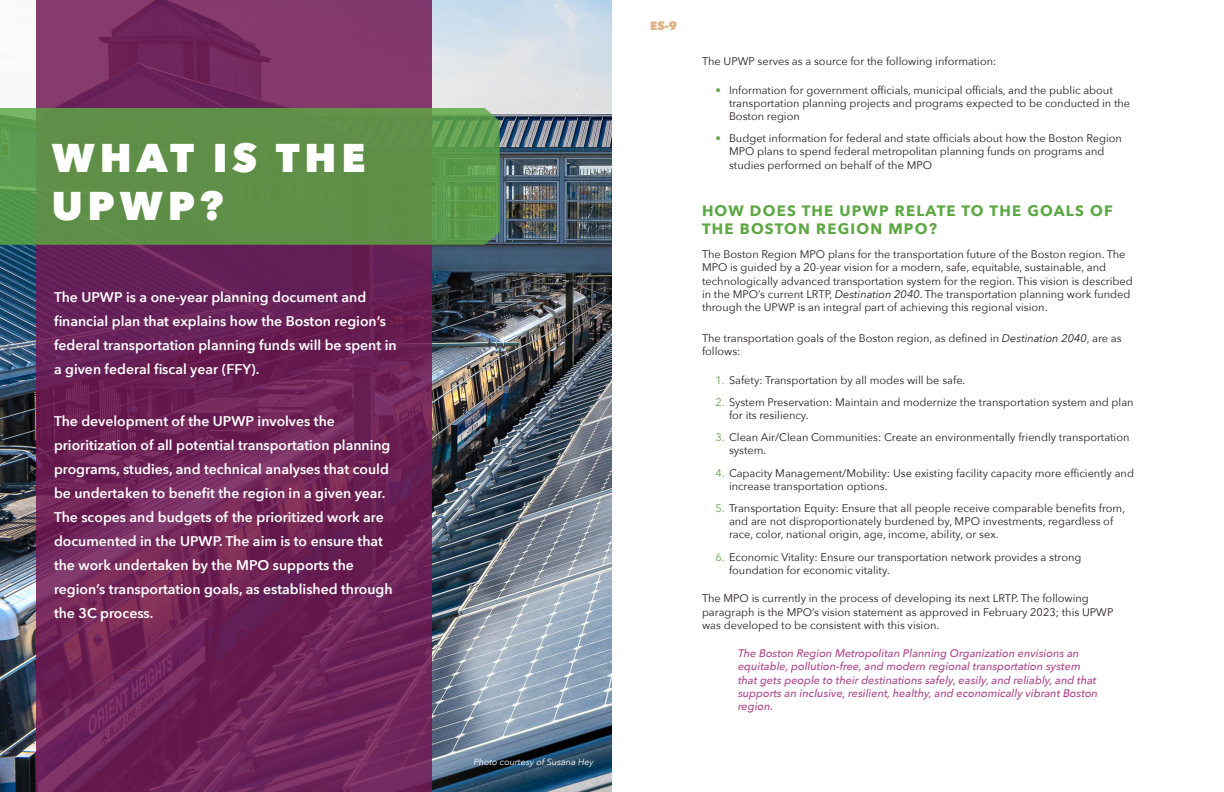
<style>
.page{position:relative;width:1224px;height:792px;background:#fff}
.page>*{position:absolute;margin:0;border:0;box-sizing:border-box;transform-origin:0 0}
.Heading_1{font:800 40px/48px "Avenir Next";letter-spacing:.12em;color:#fff}
.Heading_2{font:700 15px/18px "Avenir Next";letter-spacing:.08em;color:#5da744}
.Paragraph_Style_2{font:600 14px/24px "Avenir Next";color:#fff}
.t1{font:800 12px "Avenir Next";color:#e0b181}
.t2{font:11px/13.2px "Avenir Next";color:#231f20}
.t3{font:italic 500 11px/13.2px "Avenir Next";color:#ac478c}
.t4{font:italic 9px "Avenir Next";color:#fff}
.s1{color:#5da744}
.s2{font-style:italic}
</style>
<div class="page">
<img style="left:0;top:0;width:612px;height:792px">
<svg style="left:36px;top:0;width:396px;height:792px;background:#6f2559"></svg>
<svg style="left:0;top:108px;width:500px;height:137px;background:#5e9149"></svg>
<p class="Heading_1" style="left:52px;top:134px;width:315px">WHAT IS THE<br>UPWP?</p>
<p class="Paragraph_Style_2" style="left:54px;top:285px;width:344px">The UPWP is a one-year planning document and financial plan that explains how the Boston region’s federal transportation planning funds will be spent in a given federal fiscal year (FFY).</p>
<p class="Paragraph_Style_2" style="left:54px;top:409px;width:340px">The development of the UPWP involves the prioritization of all potential transportation planning programs, studies, and technical analyses that could be undertaken to benefit the region in a given year.<br>The scopes and budgets of the prioritized work are documented in the UPWP. The aim is to ensure that the work undertaken by the MPO supports the region’s transportation goals, as established through the 3C process.</p>
<p class="t4" style="left:474px;top:754px;width:122px">Photo courtesy of Susana Hey</p>
<p class="t1" style="left:650px;top:18px;width:29px">ES-9</p>
<p class="t2" style="left:702px;top:54px;width:296px">The UPWP serves as a source for the following information:</p>
<p class="t2" style="left:729px;top:83px;width:403px;text-indent:-14px"><span class="s1">•</span> Information for government officials, municipal officials, and the public about transportation planning projects and programs expected to be conducted in the<br>Boston region</p>
<p class="t2" style="left:729px;top:131px;width:394px;text-indent:-14px"><span class="s1">•</span> Budget information for federal and state officials about how the Boston Region<br>MPO plans to spend federal metropolitan planning funds on programs and studies performed on behalf of the MPO</p>
<p class="Heading_2" style="left:702px;top:202px;width:412px">HOW DOES THE UPWP RELATE TO THE GOALS OF<br>THE BOSTON REGION MPO?</p>
<p class="t2" style="left:702px;top:247px;width:432px">The Boston Region MPO plans for the transportation future of the Boston region. The MPO is guided by a 20-year vision for a modern, safe, equitable, sustainable, and technologically advanced transportation system for the region. This vision is described in the MPO’s current LRTP, <span class="s2">Destination 2040</span>. The transportation planning work funded through the UPWP is an integral part of achieving this regional vision.</p>
<p class="t2" style="left:702px;top:331px;width:421px">The transportation goals of the Boston region, as defined in <span class="s2">Destination 2040</span>, are as follows:</p>
<p class="t2" style="left:716px;top:373px;width:251px"><span class="s1">1.</span> Safety: Transportation by all modes will be safe.</p>
<p class="t2" style="left:729px;top:395px;width:406px;text-indent:-13px"><span class="s1">2.</span> System Preservation: Maintain and modernize the transportation system and plan for its resiliency.</p>
<p class="t2" style="left:729px;top:430px;width:402px;text-indent:-13px"><span class="s1">3.</span> Clean Air/Clean Communities: Create an environmentally friendly transportation system.</p>
<p class="t2" style="left:729px;top:466px;width:407px;text-indent:-13px"><span class="s1">4.</span> Capacity Management/Mobility: Use existing facility capacity more efficiently and increase transportation options.</p>
<p class="t2" style="left:729px;top:501px;width:398px;text-indent:-13px"><span class="s1">5.</span> Transportation Equity: Ensure that all people receive comparable benefits from, and are not disproportionately burdened by, MPO investments, regardless of race, color, national origin, age, income, ability, or sex.</p>
<p class="t2" style="left:729px;top:550px;width:354px;text-indent:-13px"><span class="s1">6.</span> Economic Vitality: Ensure our transportation network provides a strong foundation for economic vitality.</p>
<p class="t2" style="left:702px;top:591px;width:413px">The MPO is currently in the process of developing its next LRTP. The following paragraph is the MPO’s vision statement as approved in February 2023; this UPWP was developed to be consistent with this vision.</p>
<p class="t3" style="left:738px;top:646px;width:362px">The Boston Region Metropolitan Planning Organization envisions an equitable, pollution-free, and modern regional transportation system that gets people to their destinations safely, easily, and reliably, and that supports an inclusive, resilient, healthy, and economically vibrant Boston region.</p>
</div>
